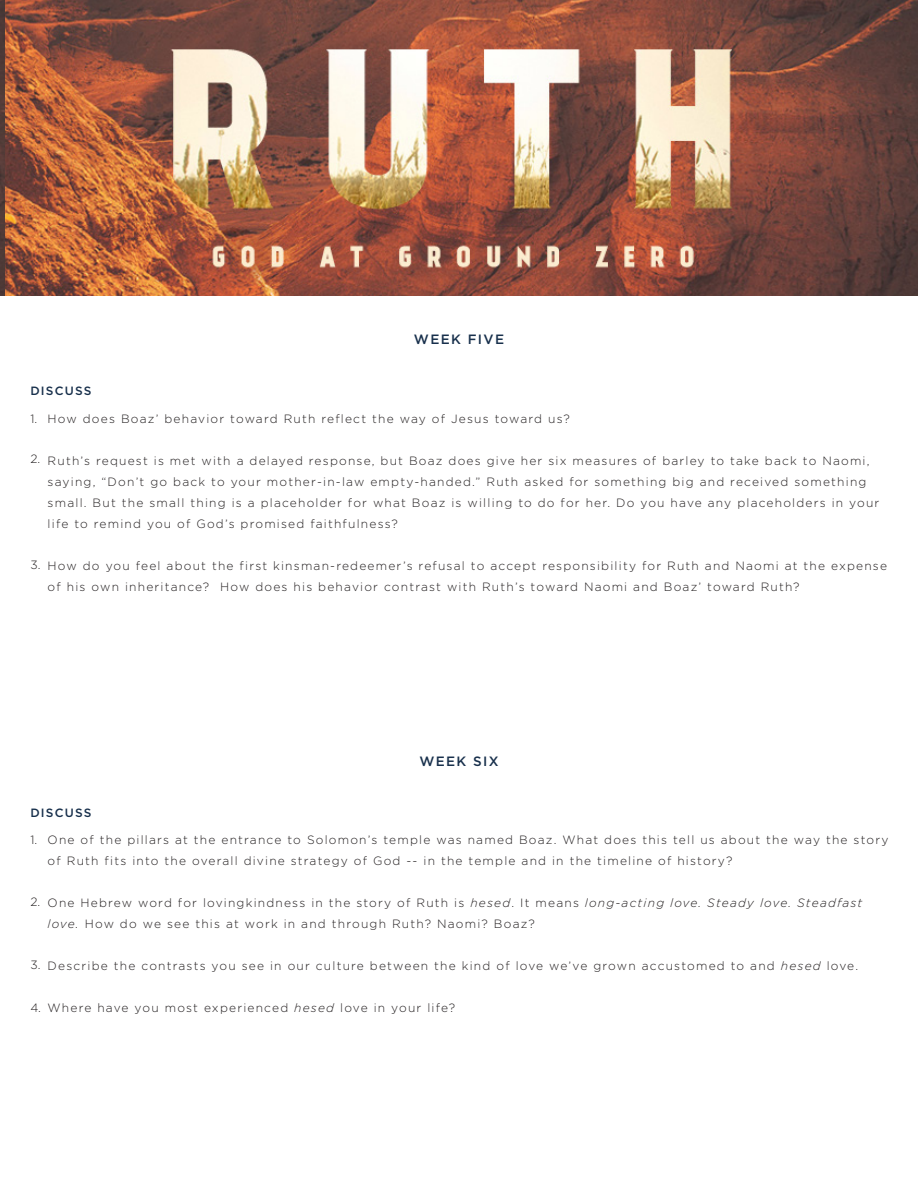
<style>
.page{position:relative;width:918px;height:1188px;background:#fff}
.page>*{position:absolute;margin:0;border:0;box-sizing:border-box;transform-origin:0 0}
.t1{font:500 13.5px "Gotham";letter-spacing:.1em;color:#18304c}
.t2{font:300 12px/21px "Gotham";letter-spacing:.1em;color:#231f20}
.t3{font:500 12px "Gotham";letter-spacing:.1em;color:#18304c}
.s1{font-style:italic}
</style>
<div class="page">
<img style="left:5px;top:0;width:913px;height:296px">
<img style="left:0;top:0;width:5px;height:296px">
<p class="t3" style="left:30px;top:383px;width:63px">DISCUSS</p>
<p class="t1" style="left:414px;top:330px;width:92px">WEEK FIVE</p>
<p class="t2" style="left:30px;top:408px;width:8px">1.</p>
<p class="t2" style="left:30px;top:448px;width:11px">2.</p>
<p class="t2" style="left:30px;top:554px;width:12px">3.</p>
<p class="t2" style="left:48px;top:408px;width:524px">How does Boaz’ behavior toward Ruth reflect the way of Jesus toward us?</p>
<p class="t2" style="left:48px;top:450px;width:833px">Ruth’s request is met with a delayed response, but Boaz does give her six measures of barley to take back to Naomi, saying, “Don’t go back to your mother-in-law empty-handed.” Ruth asked for something big and received something small. But the small thing is a placeholder for what Boaz is willing to do for her. Do you have any placeholders in your life to remind you of God’s promised faithfulness?</p>
<p class="t2" style="left:48px;top:555px;width:841px">How do you feel about the first kinsman-redeemer’s refusal to accept responsibility for Ruth and Naomi at the expense of his own inheritance? How does his behavior contrast with Ruth’s toward Naomi and Boaz’ toward Ruth?</p>
<p class="t1" style="left:419px;top:752px;width:81px">WEEK SIX</p>
<p class="t3" style="left:30px;top:805px;width:63px">DISCUSS</p>
<p class="t2" style="left:48px;top:829px;width:842px">One of the pillars at the entrance to Solomon’s temple was named Boaz. What does this tell us about the way the story of Ruth fits into the overall divine strategy of God -- in the temple and in the timeline of history?</p>
<p class="t2" style="left:48px;top:892px;width:816px">One Hebrew word for lovingkindness in the story of Ruth is <span class="s1">hesed</span>. It means <span class="s1">long-acting love. Steady love. Steadfast love.</span> How do we see this at work in and through Ruth? Naomi? Boaz?</p>
<p class="t2" style="left:48px;top:955px;width:812px">Describe the contrasts you see in our culture between the kind of love we’ve grown accustomed to and <span class="s1">hesed</span> love.</p>
<p class="t2" style="left:48px;top:997px;width:409px">Where have you most experienced <span class="s1">hesed</span> love in your life?</p>
<p class="t2" style="left:30px;top:829px;width:8px">1.</p>
<p class="t2" style="left:30px;top:891px;width:11px">2.</p>
<p class="t2" style="left:30px;top:954px;width:12px">3.</p>
<p class="t2" style="left:30px;top:997px;width:12px">4.</p>
</div>
